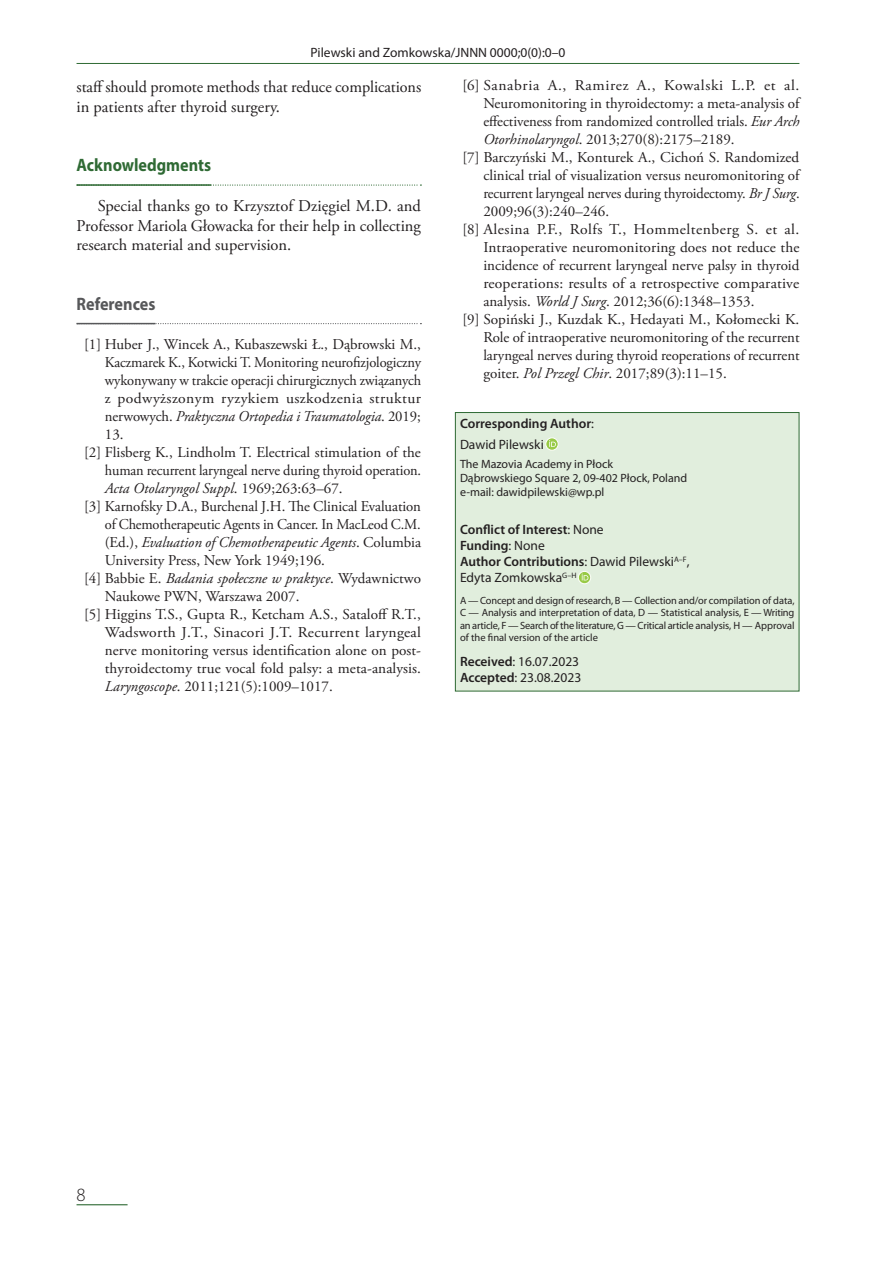
<style>
.page{position:relative;width:893px;height:1263px;background:#fff}
.page>*{position:absolute;margin:0;border:0;box-sizing:border-box;transform-origin:0 0}
.t1{font:300 18.75px "Myriad Pro";color:#231f20}
.t2{font:700 18px "Myriad Pro";color:#2f6a34;scale:.9 1}
.t3{font:700 18px "Myriad Pro";color:#57585a;scale:.9 1}
.t4{font:16.5px/19.8px "Adobe Garamond Pro";color:#231f20}
.t5{font:15px "Adobe Garamond Pro";color:#231f20}
.t6{font:15px "Adobe Garamond Pro";color:#231f20;scale:.96 1}
.t7{font:italic 15px "Adobe Garamond Pro";color:#231f20}
.t8{font:15px "Adobe Garamond Pro";color:#231f20;scale:1.04 1}
.t9{font:15px "Adobe Garamond Pro";letter-spacing:.03em;color:#231f20}
.t10{font:15px "Adobe Garamond Pro";letter-spacing:.04em;color:#231f20}
.t11{font:15px "Adobe Garamond Pro";letter-spacing:.025em;color:#231f20;scale:1.04 1}
.t12{font:600 13.5px/16.2px "Myriad Pro";color:#231f20}
.t13{font:13.5px/16.2px "Myriad Pro";color:#231f20}
.t14{font:12px/14.4px "Myriad Pro";color:#231f20}
.t15{font:10.5px/12.6px "Myriad Pro";color:#231f20;text-align:justify}
.s1{font-style:normal}
.s2{font-style:italic}
.s3{font-weight:400}
.s4{font-weight:600}
</style>
<div class="page">
<hr style="left:77px;top:63px;width:722px;height:1px;background:#2f6a34">
<hr style="left:77px;top:1204px;width:51px;height:1px;background:#2f6a34">
<svg style="left:211px;top:184px;width:210px;height:2px"></svg>
<hr style="left:77px;top:184px;width:134px;height:2px;background:#2f6a34">
<svg style="left:155px;top:323px;width:266px;height:1px"></svg>
<hr style="left:77px;top:323px;width:78px;height:1px;background:#57585a">
<div style="left:455px;top:412px;width:344px;height:279px;background:#e1eedd"></div>
<div style="left:546px;top:438px;width:12px;height:12px;background:#98ca46;border-radius:50%"></div>
<svg style="left:549px;top:440px;width:7px;height:7px"></svg>
<svg style="left:578px;top:571px;width:13px;height:13px"></svg>
<svg style="left:582px;top:574px;width:6px;height:6px"></svg>
<div style="left:455px;top:412px;width:344px;height:279px;border:1px solid #2f6a34"></div>
<div style="left:546px;top:438px;width:12px;height:12px;border:1px solid #fff;border-radius:50%"></div>
<div style="left:578px;top:571px;width:13px;height:13px;border:1px solid #fff;border-radius:50%"></div>
<p class="t13" style="left:311px;top:44px;width:256px">Pilewski and Zomkowska/JNNN 0000;0(0):0–0</p>
<p class="t4" style="left:77px;top:78px;width:346px">staff should promote methods that reduce complications in patients after thyroid surgery.</p>
<p class="t2" style="left:77px;top:153px;width:151px">Acknowledgments</p>
<p class="t4" style="left:77px;top:196px;width:346px;text-align:justify;text-indent:21px">Special thanks go to Krzysztof Dzięgiel M.D. and Professor Mariola Głowacka for their help in collecting research material and supervision.</p>
<p class="t3" style="left:77px;top:292px;width:89px">References</p>
<p class="t5" style="left:84px;top:336px;width:338px">[1] Huber J., Wincek A., Kubaszewski Ł., Dąbrowski M.,</p>
<p class="t6" style="left:105px;top:354px;width:331px">Kaczmarek K., Kotwicki T. Monitoring neurofizjologiczny</p>
<p class="t6" style="left:105px;top:372px;width:331px">wykonywany w trakcie operacji chirurgicznych związanych</p>
<p class="t11" style="left:105px;top:390px;width:305px">z podwyższonym ryzykiem uszkodzenia struktur</p>
<p class="t7" style="left:105px;top:408px;width:317px"><span class="s1">nerwowych.</span> Praktyczna Ortopedia i Traumatologia<span class="s1">. 2019;</span></p>
<p class="t5" style="left:105px;top:426px;width:20px">13.</p>
<p class="t5" style="left:84px;top:444px;width:338px">[2] Flisberg K., Lindholm T. Electrical stimulation of the</p>
<p class="t6" style="left:105px;top:462px;width:331px">human recurrent laryngeal nerve during thyroid operation.</p>
<p class="t7" style="left:105px;top:480px;width:239px">Acta Otolaryngol Suppl<span class="s1">. 1969;263:63–67.</span></p>
<p class="t5" style="left:84px;top:498px;width:338px">[3] Karnofsky D.A., Burchenal J.H. The Clinical Evaluation</p>
<p class="t6" style="left:105px;top:516px;width:331px">of Chemotherapeutic Agents in Cancer. In MacLeod C.M.</p>
<p class="t7" style="left:105px;top:534px;width:318px"><span class="s1">(Ed.),</span> Evaluation of Chemotherapeutic Agents<span class="s1">. Columbia</span></p>
<p class="t5" style="left:105px;top:552px;width:222px">University Press, New York 1949;196.</p>
<p class="t7" style="left:84px;top:570px;width:338px"><span class="s1">[4] Babbie E.</span> Badania społeczne w praktyce<span class="s1">. Wydawnictwo</span></p>
<p class="t5" style="left:105px;top:588px;width:196px">Naukowe PWN, Warszawa 2007.</p>
<p class="t5" style="left:84px;top:606px;width:338px">[5] Higgins T.S., Gupta R., Ketcham A.S., Sataloff R.T.,</p>
<p class="t8" style="left:105px;top:624px;width:305px">Wadsworth J.T., Sinacori J.T. Recurrent laryngeal</p>
<p class="t5" style="left:105px;top:642px;width:317px">nerve monitoring versus identification alone on post-</p>
<p class="t5" style="left:105px;top:660px;width:318px">thyroidectomy true vocal fold palsy: a meta-analysis.</p>
<p class="t5" style="left:105px;top:678px;width:229px"><span class="s2">Laryngoscope</span>. 2011;121(5):1009–1017.</p>
<p class="t10" style="left:462px;top:76px;width:338px">[6] Sanabria A., Ramirez A., Kowalski L.P. et al.</p>
<p class="t5" style="left:483px;top:94px;width:318px">Neuromonitoring in thyroidectomy: a meta-analysis of</p>
<p class="t5" style="left:483px;top:112px;width:318px">effectiveness from randomized controlled trials. <span class="s2">Eur Arch</span></p>
<p class="t5" style="left:483px;top:130px;width:253px"><span class="s2">Otorhinolaryngol</span>. 2013;270(8):2175–2189.</p>
<p class="t5" style="left:462px;top:148px;width:338px">[7] Barczyński M., Konturek A., Cichoń S. Randomized</p>
<p class="t5" style="left:483px;top:166px;width:318px">clinical trial of visualization versus neuromonitoring of</p>
<p class="t6" style="left:483px;top:184px;width:331px">recurrent laryngeal nerves during thyroidectomy. <span class="s2">Br J Surg</span>.</p>
<p class="t5" style="left:483px;top:202px;width:127px">2009;96(3):240–246.</p>
<p class="t9" style="left:462px;top:220px;width:338px">[8] Alesina P.F., Rolfs T., Hommeltenberg S. et al.</p>
<p class="t5" style="left:483px;top:238px;width:318px">Intraoperative neuromonitoring does not reduce the</p>
<p class="t5" style="left:483px;top:256px;width:318px">incidence of recurrent laryngeal nerve palsy in thyroid</p>
<p class="t8" style="left:483px;top:274px;width:305px">reoperations: results of a retrospective comparative</p>
<p class="t5" style="left:483px;top:292px;width:273px">analysis. <span class="s2">World J Surg</span>. 2012;36(6):1348–1353.</p>
<p class="t5" style="left:462px;top:310px;width:338px">[9] Sopiński J., Kuzdak K., Hedayati M., Kołomecki K.</p>
<p class="t5" style="left:483px;top:328px;width:318px">Role of intraoperative neuromonitoring of the recurrent</p>
<p class="t5" style="left:483px;top:346px;width:318px">laryngeal nerves during thyroid reoperations of recurrent</p>
<p class="t5" style="left:483px;top:364px;width:245px">goiter. <span class="s2">Pol Przegl Chir</span>. 2017;89(3):11–15.</p>
<p class="t12" style="left:460px;top:413px;width:135px;line-height:20.4px">Corresponding Author<span class="s3">:<br>Dawid Pilewski</span></p>
<p class="t14" style="left:460px;top:456px;width:229px">The Mazovia Academy in Płock<br>Dąbrowskiego Square 2, 09-402 Płock, Poland e-mail: dawidpilewski@wp.pl</p>
<p class="t12" style="left:460px;top:521px;width:231px">Conflict of Interest<span class="s3">: None<br></span>Funding<span class="s3">: None<br></span>Author Contributions<span class="s3">: Dawid Pilewski</span><sup>A–F</sup><span class="s3">,<br>Edyta Zomkowska</span><sup>G–H</sup></p>
<p class="t15" style="left:460px;top:593px;width:336px">A — Concept and design of research, B — Collection and/or compilation of data, C — Analysis and interpretation of data, D — Statistical analysis, E — Writing an article, F — Search of the literature, G — Critical article analysis, H — Approval of the final version of the article</p>
<p class="t13" style="left:460px;top:653px;width:123px"><span class="s4">Received</span>: 16.07.2023<br><span class="s4">Accepted</span>: 23.08.2023</p>
<p class="t1" style="left:77px;top:1183px;width:11px">8</p>
</div>
